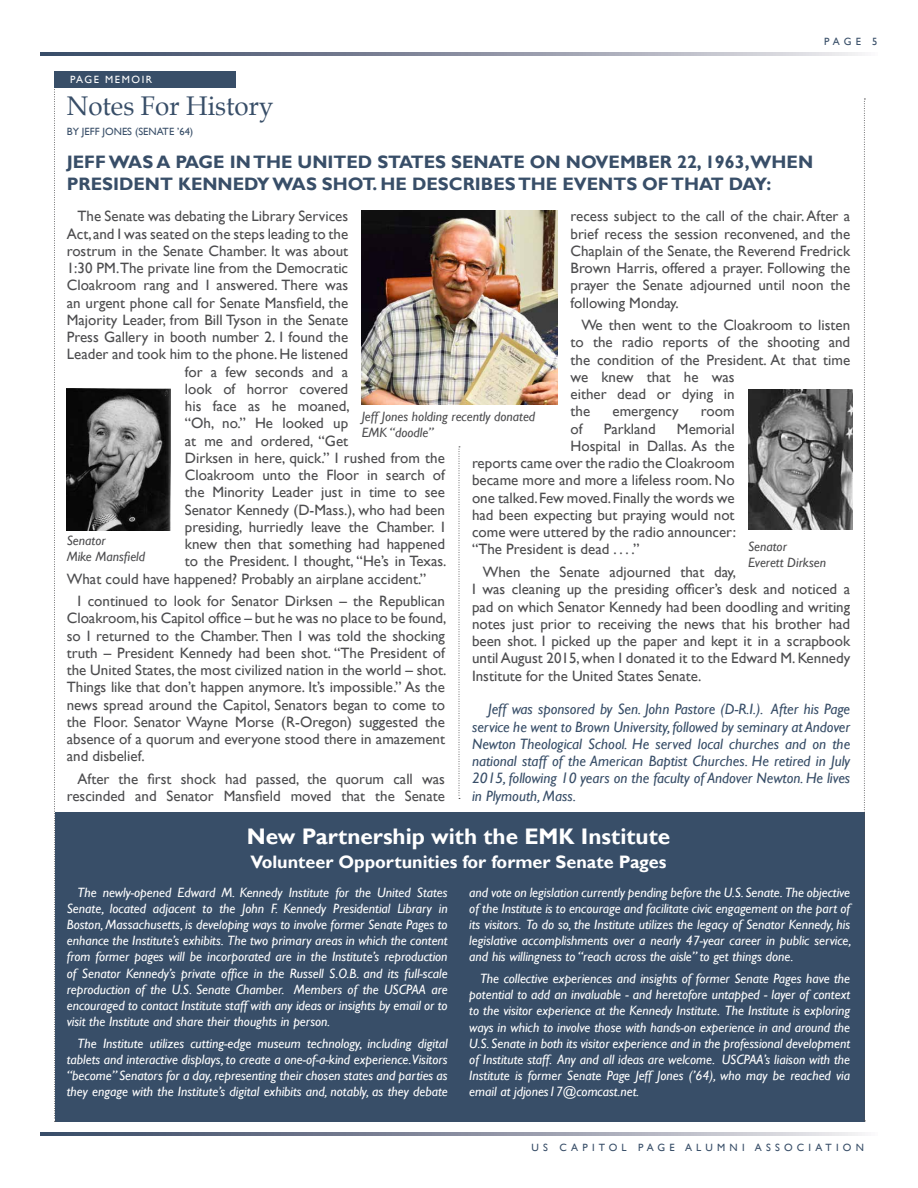
<style>
.page{position:relative;width:918px;height:1188px;background:#fff}
.page>*{position:absolute;margin:0;border:0;box-sizing:border-box;transform-origin:0 0}
.t1{font:27px "Book Antiqua";color:#384e68;scale:.96 1}
.t2{font:700 22.5px "Gill Sans";color:#fff}
.t3{font:700 18px "Gill Sans";color:#384e68}
.t4{font:700 18px "Gill Sans";color:#fff}
.t5{font:15px/17.2px "Gill Sans";color:#4d4d4f;text-align:justify}
.t6{font:italic 15px/17.2px "Gill Sans";color:#384e68;text-align:justify}
.t7{font:italic 13.5px/16.2px "Gill Sans";color:#fff;text-align:justify}
.t8{font:italic 13.5px/16.2px "Gill Sans";color:#4d4d4f}
.t9{font:10.5px "Gill Sans";letter-spacing:.4em;color:#384e68}
.t10{font:10.5px "Gill Sans";color:#384e68}
.t11{font:10.5px "Gill Sans";letter-spacing:.15em;color:#fff}
.t12{font:10.5px "Gill Sans";letter-spacing:.38em;color:#384e68}
</style>
<div class="page">
<svg style="left:40px;top:53px;width:822px;height:2px;background:#8c92a3"></svg>
<svg style="left:40px;top:1133px;width:822px;height:2px;background:#8c92a3"></svg>
<div style="left:55px;top:812px;width:810px;height:309px;background:#384e68"></div>
<svg style="left:54px;top:87px;width:1px;height:1035px"></svg>
<svg style="left:864px;top:99px;width:1px;height:1023px"></svg>
<svg style="left:459px;top:446px;width:1px;height:353px"></svg>
<div style="left:54px;top:71px;width:181px;height:16px;background:#384e68"></div>
<img style="left:362px;top:211px;width:195px;height:194px">
<img style="left:67px;top:388px;width:103px;height:142px">
<img style="left:748px;top:390px;width:105px;height:140px">
<p class="t11" style="left:70px;top:73px;width:84px">Page Memoir</p>
<h1 class="t1" style="left:67px;top:89px;width:217px">Notes For History</h1>
<p class="t10" style="left:67px;top:125px;width:128px">By Jeff Jones (Senate ’64)</p>
<p class="t3" style="left:67px;top:151px;width:58px">JEFF WAS</p>
<p class="t3" style="left:156px;top:151px;width:245px">A PAGE IN THE UNITED STAT</p>
<p class="t3" style="left:424px;top:151px;width:391px">ES SENATE ON NOVEMBER 22, 1963,WHEN</p>
<p class="t3" style="left:67px;top:173px;width:222px">PRESIDENT KENNEDYWAS</p>
<p class="t3" style="left:322px;top:173px;width:364px">SHOT. HE DESCRIBES TH E EVENTS OF THAT</p>
<p class="t3" style="left:729px;top:173px;width:44px">DAY:</p>
<p class="t12" style="left:824px;top:35px;width:55px">page 5</p>
<p class="t5" style="left:78px;top:208px;width:272px">The Senate was debating the Library Services</p>
<p class="t5" style="left:67px;top:225px;width:283px">Act, and I was seated on the steps leading to the</p>
<p class="t5" style="left:67px;top:242px;width:283px">rostrum in the Senate Chamber. It was about</p>
<p class="t5" style="left:67px;top:260px;width:283px">1:30 PM.The private line from the Democratic</p>
<p class="t5" style="left:67px;top:277px;width:283px">Cloakroom rang and I answered. There was</p>
<p class="t5" style="left:67px;top:294px;width:283px">an urgent phone call for Senate Mansfield, the</p>
<p class="t5" style="left:67px;top:311px;width:283px">Majority Leader, from Bill Tyson in the Senate</p>
<p class="t5" style="left:67px;top:329px;width:283px">Press Gallery in booth number 2. I found the</p>
<p class="t5" style="left:67px;top:346px;width:283px">Leader and took him to the phone. He listened</p>
<p class="t5" style="left:185px;top:363px;width:165px">for a few seconds and a</p>
<p class="t5" style="left:185px;top:380px;width:165px">look of horror covered</p>
<p class="t5" style="left:185px;top:398px;width:166px">his face as he moaned,</p>
<p class="t5" style="left:185px;top:415px;width:165px">“Oh, no.” He looked up</p>
<p class="t5" style="left:185px;top:432px;width:165px">at me and ordered, “Get</p>
<p class="t5" style="left:185px;top:449px;width:262px">Dirksen in here, quick.” I rushed from the</p>
<p class="t5" style="left:185px;top:467px;width:262px">Cloakroom unto the Floor in search of</p>
<p class="t5" style="left:185px;top:484px;width:262px">the Minority Leader just in time to see</p>
<p class="t5" style="left:185px;top:501px;width:262px">Senator Kennedy (D-Mass.), who had been</p>
<p class="t5" style="left:185px;top:518px;width:262px">presiding, hurriedly leave the Chamber. I</p>
<p class="t5" style="left:185px;top:536px;width:262px">knew then that something had happened</p>
<p class="t5" style="left:185px;top:553px;width:262px">to the President. I thought, “He’s in Texas.</p>
<p class="t5" style="left:67px;top:570px;width:361px">What could have happened? Probably an airplane accident.”</p>
<p class="t5" style="left:67px;top:593px;width:381px;text-indent:11px">I continued to look for Senator Dirksen – the Republican Cloakroom, his Capitol office – but he was no place to be found, so I returned to the Chamber. Then I was told the shocking truth – President Kennedy had been shot. “The President of the United States, the most civilized nation in the world – shot.<br>Things like that don’t happen anymore. It’s impossible.” As the news spread around the Capitol, Senators began to come to the Floor. Senator Wayne Morse (R-Oregon) suggested the absence of a quorum and everyone stood there in amazement and disbelief.</p>
<p class="t5" style="left:67px;top:771px;width:380px;text-align:right">After the first shock had passed, the quorum call was rescinded and Senator Mansfield moved that the Senate</p>
<p class="t5" style="left:571px;top:208px;width:281px">recess subject to the call of the chair. After a brief recess the session reconvened, and the Chaplain of the Senate, the Reverend Fredrick Brown Harris, offered a prayer. Following the prayer the Senate adjourned until noon the following Monday.</p>
<p class="t5" style="left:571px;top:317px;width:281px;text-align:left;text-indent:11px">We then went to the Cloakroom to listen to the radio reports of the shooting and the condition of the President. At that time we knew that he was<br>either dead or dying in<br>the</p>
<p class="t5" style="left:613px;top:403px;width:68px">emergency</p>
<p class="t5" style="left:701px;top:403px;width:35px">room</p>
<p class="t8" style="left:362px;top:408px;width:175px">Jeff Jones holding recently donated<br>EMK “doodle”</p>
<p class="t5" style="left:571px;top:420px;width:14px">of</p>
<p class="t5" style="left:604px;top:420px;width:54px">Parkland</p>
<p class="t5" style="left:677px;top:420px;width:59px">Memorial</p>
<p class="t5" style="left:571px;top:438px;width:166px">Hospital in Dallas. As the</p>
<p class="t5" style="left:472px;top:455px;width:264px">reports came over the radio the Cloakroom</p>
<p class="t5" style="left:472px;top:472px;width:264px">became more and more a lifeless room. No</p>
<p class="t5" style="left:472px;top:489px;width:264px">one talked. Few moved. Finally the words we</p>
<p class="t5" style="left:472px;top:507px;width:264px">had been expecting but praying would not</p>
<p class="t5" style="left:472px;top:524px;width:266px">come were uttered by the radio announcer:</p>
<p class="t5" style="left:472px;top:541px;width:169px">“The President is dead . . . .”</p>
<p class="t5" style="left:472px;top:564px;width:380px;text-align:left;text-indent:11px">When the Senate adjourned that day,<br>I was cleaning up the presiding officer’s desk and noticed a pad on which Senator Kennedy had been doodling and writing notes just prior to receiving the news that his brother had been shot. I picked up the paper and kept it in a scrapbook until August 2015, when I donated it to the Edward M. Kennedy Institute for the United States Senate.</p>
<p class="t6" style="left:472px;top:701px;width:380px;text-indent:16px">Jeff was sponsored by Sen. John Pastore (D-R.I.). After his Page service he went to Brown University, followed by seminary at Andover Newton Theological School. He served local churches and on the national staff of the American Baptist Churches. He retired in July 2015, following 10 years on the faculty of Andover Newton. He lives in Plymouth, Mass.</p>
<p class="t8" style="left:67px;top:532px;width:80px">Senator<br>Mike Mansfield</p>
<p class="t8" style="left:748px;top:539px;width:80px">Senator<br>Everett Dirksen</p>
<h2 class="t2" style="left:247px;top:823px;width:295px">NEW PARTNERSHIP WITH THE EMK</h2>
<h2 class="t2" style="left:581px;top:823px;width:91px">I NSTITUTE</h2>
<p class="t4" style="left:251px;top:851px;width:417px">VOLUNTEER OPPORTUNITIES FOR FORMER SENATE PAGES</p>
<p class="t7" style="left:67px;top:884px;width:382px;text-indent:11px">The newly-opened Edward M. Kennedy Institute for the United States Senate, located adjacent to the John F. Kennedy Presidential Library in Boston, Massachusetts, is developing ways to involve former Senate Pages to enhance the Institute’s exhibits. The two primary areas in which the content from former pages will be incorporated are in the Institute’s reproduction of Senator Kennedy’s private office in the Russell S.O.B. and its full-scale reproduction of the U.S. Senate Chamber. Members of the USCPAA are encouraged to contact Institute staff with any ideas or insights by email or to visit the Institute and share their thoughts in person.</p>
<p class="t7" style="left:67px;top:1035px;width:382px;text-indent:11px">The Institute utilizes cutting-edge museum technology, including digital tablets and interactive displays, to create a one-of-a-kind experience.Visitors “become” Senators for a day, representing their chosen states and parties as they engage with the Institute’s digital exhibits and, notably, as they debate</p>
<p class="t7" style="left:469px;top:884px;width:384px">and vote on legislation currently pending before the U.S. Senate. The objective of the Institute is to encourage and facilitate civic engagement on the part of its visitors. To do so, the Institute utilizes the legacy of Senator Kennedy, his legislative accomplishments over a nearly 47-year career in public service, and his willingness to “reach across the aisle” to get things done.</p>
<p class="t7" style="left:469px;top:970px;width:382px;text-indent:11px">The collective experiences and insights of former Senate Pages have the potential to add an invaluable - and heretofore untapped - layer of context to the visitor experience at the Kennedy Institute. The Institute is exploring ways in which to involve those with hands-on experience in and around the U.S. Senate in both its visitor experience and in the professional development of Institute staff. Any and all ideas are welcome. USCPAA’s liaison with the Institute is former Senate Page Jeff Jones (’64), who may be reached via email at jdjones17@comcast.net.</p>
<p class="t9" style="left:532px;top:1141px;width:233px">US Capitol Page Alu mni Ass</p>
<p class="t9" style="left:784px;top:1141px;width:81px">ociation</p>
</div>
